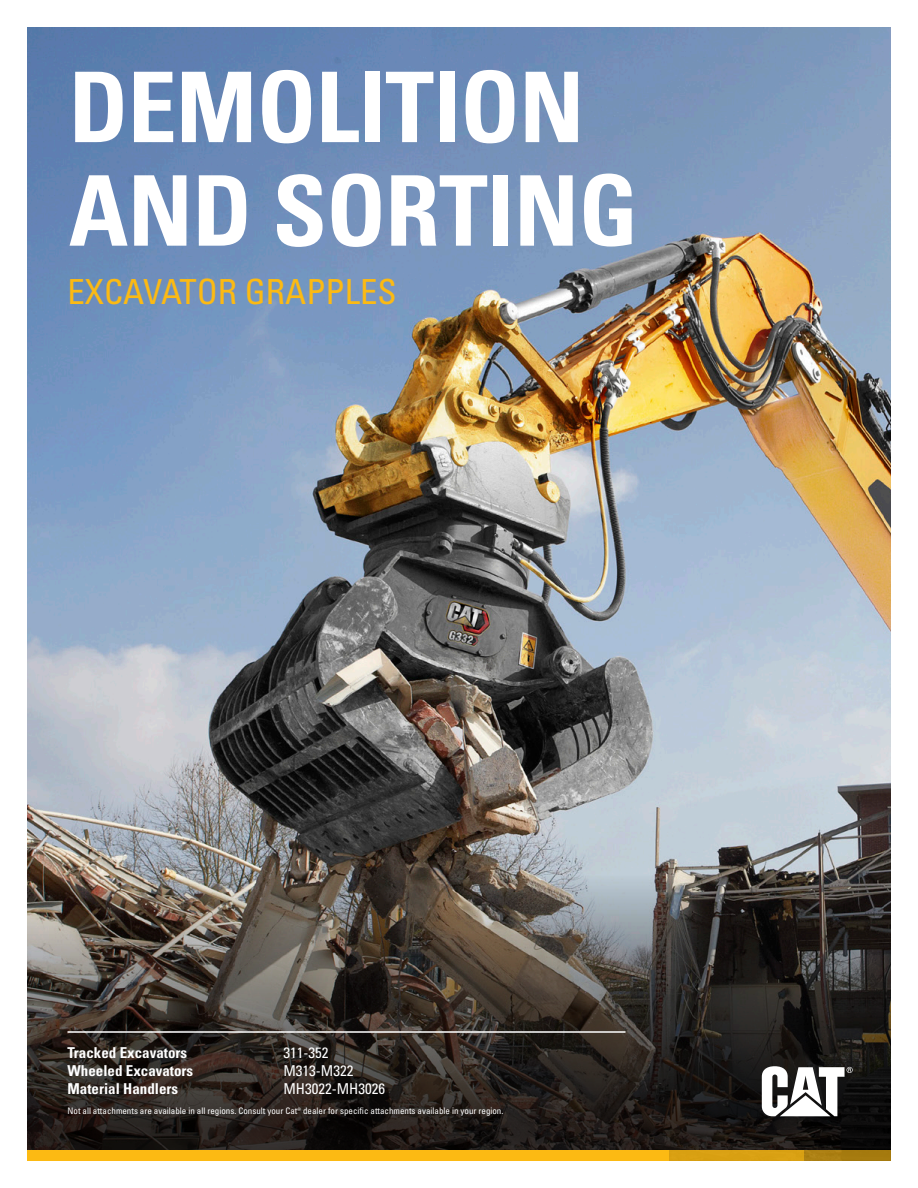
<style>
.page{position:relative;width:918px;height:1188px;background:#fff}
.page>*{position:absolute;margin:0;border:0;box-sizing:border-box;transform-origin:0 0}
.t1{font:97.5px/103.5px "Univers LTCYR 67 Bold Cond";letter-spacing:-.005em;color:#fff}
.t2{font:condensed 34.5px "Univers LTCYR 57";color:#fcba13}
.t3{font:15px "Univers LTCYR 67 Bold Cond";color:#fff}
.t4{font:condensed 15px "Univers LTCYR 57";color:#fff}
.t5{font:condensed 9px "Univers LTCYR 57";color:#fff}
</style>
<div class="page">
<img style="left:27px;top:28px;width:864px;height:400px">
<img style="left:27px;top:428px;width:864px;height:723px">
<div style="left:27px;top:1151px;width:641px;height:10px;background:#fcba13"></div>
<div style="left:667px;top:1151px;width:137px;height:10px;background:#d9a013"></div>
<div style="left:804px;top:1151px;width:87px;height:10px;background:#a77c10"></div>
<svg style="left:762px;top:1066px;width:91px;height:50px"></svg>
<hr style="left:68px;top:1031px;width:558px;height:2px;background:#fff">
<h1 class="t1" style="left:69px;top:54px;width:571px">DEMOLITION<br>AND SORTING</h1>
<h2 class="t2" style="left:68px;top:270px;width:331px">EXCAVATOR GRAPPLES</h2>
<h3 class="t3" style="left:68px;top:1044px;width:121px">Tracked Excavators</h3>
<h3 class="t4" style="left:284px;top:1043px;width:46px">311-352</h3>
<h3 class="t3" style="left:68px;top:1062px;width:127px">Wheeled Excavators</h3>
<h3 class="t4" style="left:284px;top:1061px;width:71px">M313-M322</h3>
<h3 class="t3" style="left:68px;top:1080px;width:112px">Material Handlers</h3>
<h3 class="t4" style="left:284px;top:1079px;width:103px">MH3022-MH3026</h3>
<p class="t5" style="left:68px;top:1105px;width:437px">Not all attachments are available in all regions. Consult your Cat® dealer for specific attachments available in your region.</p>
</div>
